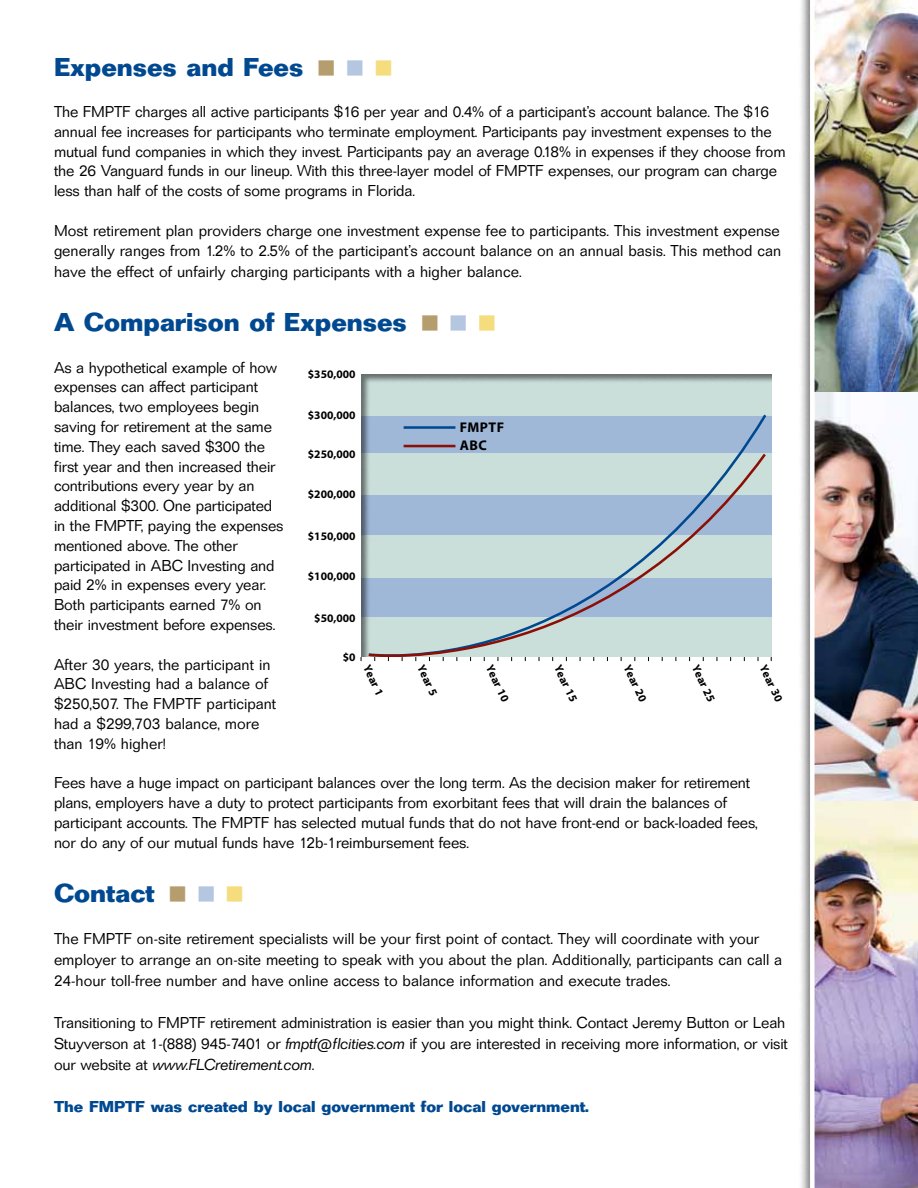
<style>
.page{position:relative;width:918px;height:1188px;background:#fff}
.page>*{position:absolute;margin:0;border:0;box-sizing:border-box;transform-origin:0 0}
.t1{font:700 27px "Folio BEF";color:#004990}
.t2{font:300 16.5px/19.8px "Folio BEF";letter-spacing:-.01em;color:#000}
.t3{font:700 16.5px "Folio BEF";color:#004990}
.t4{font:700 14.1px/18.1px "Myriad Pro";letter-spacing:.03em;color:#000}
.t5{font:700 11.55px "Myriad Pro";color:#000}
.s1{font-style:italic}
</style>
<div class="page">
<div style="left:798px;top:0;width:120px;height:1188px;background:#000;opacity:.5"></div>
<img style="left:810px;top:0;width:108px;height:1188px">
<div style="left:360px;top:374px;width:414px;height:285px;background:#000;opacity:.5"></div>
<svg style="left:366px;top:412px;width:403px;height:247px;background:#a1b8d5"></svg>
<svg style="left:366px;top:451px;width:402px;height:211px;background:#b7cbd5"></svg>
<h1 class="t1" style="left:54px;top:51px;width:251px">Expenses and Fees</h1>
<p class="t2" style="left:54px;top:102px;width:733px">The FMPTF charges all active participants $16 per year and 0.4% of a participant’s account balance. The $16 annual fee increases for participants who terminate employment. Participants pay investment expenses to the mutual fund companies in which they invest. Participants pay an average 0.18% in expenses if they choose from the 26 Vanguard funds in our lineup. With this three-layer model of FMPTF expenses, our program can charge less than half of the costs of some programs in Florida.</p>
<p class="t2" style="left:54px;top:221px;width:729px">Most retirement plan providers charge one investment expense fee to participants. This investment expense generally ranges from 1.2% to 2.5% of the participant’s account balance on an annual basis. This method can</p>
<p class="t2" style="left:54px;top:262px;width:469px">have the effect of unfairly charging participants with a higher balance.</p>
<h1 class="t1" style="left:54px;top:307px;width:354px">A Comparison of Expenses</h1>
<p class="t2" style="left:54px;top:358px;width:231px">As a hypothetical example of how expenses can affect participant balances, two employees begin saving for retirement at the same time. They each saved $300 the first year and then increased their contributions every year by an additional $300. One participated in the FMPTF, paying the expenses mentioned above. The other participated in ABC Investing and paid 2% in expenses every year.<br>Both participants earned 7% on their investment before expenses.</p>
<p class="t2" style="left:54px;top:655px;width:224px">After 30 years, the participant in<br>ABC Investing had a balance of $250,507. The FMPTF participant had a $299,703 balance, more than 19% higher!</p>
<p class="t2" style="left:54px;top:773px;width:705px">Fees have a huge impact on participant balances over the long term. As the decision maker for retirement plans, employers have a duty to protect participants from exorbitant fees that will drain the balances of participant accounts. The FMPTF has selected mutual funds that do not have front-end or back-loaded fees, nor do any of our mutual funds have 12b-1reimbursement fees.</p>
<h1 class="t1" style="left:54px;top:878px;width:102px">Contact</h1>
<p class="t2" style="left:54px;top:929px;width:730px;line-height:21px">The FMPTF on-site retirement specialists will be your first point of contact. They will coordinate with your employer to arrange an on-site meeting to speak with you about the plan. Additionally, participants can call a<br>24-hour toll-free number and have online access to balance information and execute trades.</p>
<p class="t2" style="left:54px;top:1013px;width:736px;line-height:21px">Transitioning to FMPTF retirement administration is easier than you might think. Contact Jeremy Button or Leah<br>Stuyverson at 1-(888) 945-7401 or <span class="s1">fmptf@flcities.com</span> if you are interested in receiving more information, or visit our website at <span class="s1">www.FLCretirement.com</span>.</p>
<p class="t3" style="left:54px;top:1098px;width:536px">The FMPTF was created by local government for local government.</p>
<p class="t5" style="left:308px;top:366px;width:49px">$350,000</p>
<p class="t5" style="left:308px;top:408px;width:49px">$300,000</p>
<p class="t5" style="left:308px;top:446px;width:49px">$250,000</p>
<p class="t5" style="left:308px;top:487px;width:49px">$200,000</p>
<p class="t5" style="left:308px;top:528px;width:49px">$150,000</p>
<p class="t5" style="left:308px;top:569px;width:49px">$100,000</p>
<p class="t5" style="left:314px;top:610px;width:43px">$50,000</p>
<p class="t5" style="left:343px;top:649px;width:14px">$0</p>
<p class="t4" style="left:460px;top:417px;width:46px">FMPTF<br>ABC</p>
<p class="t5" style="left:374px;top:662px;width:34px;rotate:65deg">Year 1</p>
<p class="t5" style="left:428px;top:662px;width:34px;rotate:65deg">Year 5</p>
<p class="t5" style="left:496px;top:662px;width:41px;rotate:65deg">Year 10</p>
<p class="t5" style="left:564px;top:662px;width:41px;rotate:65deg">Year 15</p>
<p class="t5" style="left:634px;top:662px;width:41px;rotate:65deg">Year 20</p>
<p class="t5" style="left:702px;top:662px;width:41px;rotate:65deg">Year 25</p>
<p class="t5" style="left:770px;top:662px;width:41px;rotate:65deg">Year 30</p>
</div>
